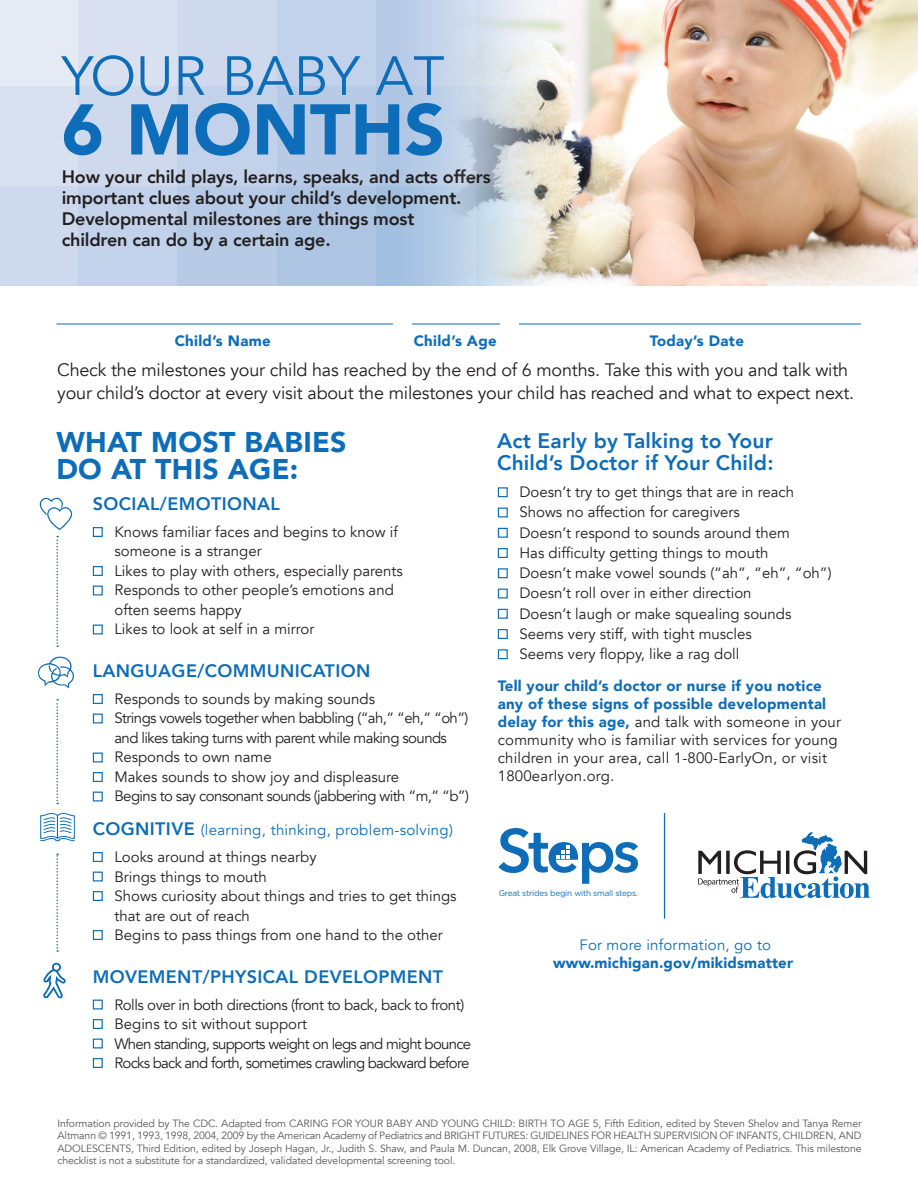
<style>
.page{position:relative;width:918px;height:1188px;background:#fff}
.page>*{position:absolute;margin:0;border:0;box-sizing:border-box;transform-origin:0 0}
.t1{font:900 70.95px "Avenir";color:#0e6db8}
.t2{font:54.6px "Avenir";color:#0e6db8}
.t3{font:900 28.5px/27px "Avenir";letter-spacing:.01em;color:#0e6db8}
.t4{font:800 21px/22.5px "Avenir";letter-spacing:.01em;color:#0e6db8}
.t5{font:18px/22.5px "Avenir";letter-spacing:-.01em;color:#231f20}
.t6{font:800 18px/21px "Avenir";letter-spacing:-.01em;color:#231f20}
.t7{font:800 18px "Avenir";letter-spacing:.02em;color:#0e6db8}
.t8{font:15px/18px "Avenir";color:#231f20}
.t9{font:15px/19.5px "Avenir";letter-spacing:-.04em;color:#231f20}
.t10{font:15px "Avenir";letter-spacing:-.05em;color:#231f20}
.t11{font:900 15px/18px "Avenir";letter-spacing:.015em;color:#0e6db8;text-align:center}
.t12{font:15px "Avenir";letter-spacing:-.03em;color:#231f20}
.t13{font:15px "Avenir";letter-spacing:.02em;color:#0e6db8}
.t14{font:10.5px/12.1px "Avenir";letter-spacing:-.01em;color:#57585a;text-align:justify}
.t15{font:8.25px "Gotham";letter-spacing:-.025em;color:#0e6db8}
.s1{font-weight:800;font-size:18px}
.s2{font-weight:900;color:#0e6db8}
.s3{font-weight:400}
</style>
<div class="page">
<svg style="left:56px;top:854px;width:2px;height:98px"></svg>
<svg style="left:56px;top:699px;width:2px;height:105px"></svg>
<svg style="left:56px;top:536px;width:2px;height:111px"></svg>
<div style="left:78px;top:0;width:100px;height:87px;background:#d9e1f1"></div>
<div style="left:78px;top:86px;width:100px;height:100px;background:#ced9ed"></div>
<div style="left:78px;top:186px;width:100px;height:100px;background:#c2d2ea"></div>
<div style="left:0;top:0;width:78px;height:87px;background:#e5eaf5"></div>
<div style="left:0;top:86px;width:78px;height:100px;background:#d9e1f1"></div>
<div style="left:0;top:186px;width:78px;height:100px;background:#ced9ed"></div>
<div style="left:178px;top:0;width:99px;height:87px;background:#ced9ed"></div>
<div style="left:178px;top:86px;width:99px;height:100px;background:#c2d2ea"></div>
<div style="left:178px;top:186px;width:99px;height:100px;background:#b8cbe6"></div>
<div style="left:277px;top:0;width:100px;height:87px;background:#c2d2ea"></div>
<div style="left:277px;top:86px;width:100px;height:100px;background:#b8cbe6"></div>
<div style="left:277px;top:186px;width:100px;height:100px;background:#adc5e3"></div>
<div style="left:93px;top:527px;width:10px;height:10px;border:1px solid #0e6db8"></div>
<div style="left:93px;top:566px;width:10px;height:10px;border:1px solid #0e6db8"></div>
<div style="left:93px;top:586px;width:10px;height:9px;border:1px solid #0e6db8"></div>
<div style="left:93px;top:625px;width:10px;height:9px;border:1px solid #0e6db8"></div>
<div style="left:93px;top:694px;width:10px;height:10px;border:1px solid #0e6db8"></div>
<div style="left:93px;top:714px;width:10px;height:9px;border:1px solid #0e6db8"></div>
<div style="left:93px;top:753px;width:10px;height:9px;border:1px solid #0e6db8"></div>
<div style="left:93px;top:772px;width:10px;height:10px;border:1px solid #0e6db8"></div>
<div style="left:93px;top:792px;width:10px;height:9px;border:1px solid #0e6db8"></div>
<div style="left:93px;top:852px;width:10px;height:10px;border:1px solid #0e6db8"></div>
<div style="left:93px;top:872px;width:10px;height:10px;border:1px solid #0e6db8"></div>
<div style="left:93px;top:891px;width:10px;height:10px;border:1px solid #0e6db8"></div>
<div style="left:93px;top:930px;width:10px;height:10px;border:1px solid #0e6db8"></div>
<div style="left:93px;top:1000px;width:10px;height:10px;border:1px solid #0e6db8"></div>
<div style="left:93px;top:1019px;width:10px;height:10px;border:1px solid #0e6db8"></div>
<div style="left:93px;top:1039px;width:10px;height:10px;border:1px solid #0e6db8"></div>
<div style="left:93px;top:1058px;width:10px;height:10px;border:1px solid #0e6db8"></div>
<hr style="left:56px;top:324px;width:805px;height:1px;background:#0e6db8">
<div style="left:393px;top:314px;width:19px;height:13px;background:#fff"></div>
<div style="left:500px;top:314px;width:19px;height:12px;background:#fff"></div>
<div style="left:498px;top:487px;width:10px;height:10px;border:1px solid #0e6db8"></div>
<div style="left:498px;top:508px;width:10px;height:9px;border:1px solid #0e6db8"></div>
<div style="left:498px;top:528px;width:10px;height:10px;border:1px solid #0e6db8"></div>
<div style="left:498px;top:548px;width:10px;height:10px;border:1px solid #0e6db8"></div>
<div style="left:498px;top:568px;width:10px;height:10px;border:1px solid #0e6db8"></div>
<div style="left:498px;top:589px;width:10px;height:9px;border:1px solid #0e6db8"></div>
<div style="left:498px;top:609px;width:10px;height:10px;border:1px solid #0e6db8"></div>
<div style="left:498px;top:629px;width:10px;height:10px;border:1px solid #0e6db8"></div>
<div style="left:498px;top:649px;width:10px;height:10px;border:1px solid #0e6db8"></div>
<img style="left:376px;top:0;width:542px;height:286px">
<svg style="left:38px;top:656px;width:36px;height:33px"></svg>
<svg style="left:40px;top:813px;width:35px;height:28px"></svg>
<svg style="left:43px;top:963px;width:23px;height:36px"></svg>
<svg style="left:40px;top:498px;width:32px;height:32px"></svg>
<svg style="left:498px;top:828px;width:140px;height:56px"></svg>
<hr style="left:664px;top:813px;width:1px;height:106px;background:#0e6db8">
<svg style="left:698px;top:832px;width:172px;height:66px"></svg>
<h1 class="t2" style="left:62px;top:44px;width:384px">YOUR BABY AT</h1>
<h1 class="t1" style="left:62px;top:69px;width:385px">6 MONTHS</h1>
<h1 class="t6" style="left:62px;top:166px;width:430px">How your child plays, learns, speaks, and acts offers important clues about your child’s development.<br>Developmental milestones are things most<br>children can do by a certain age.</h1>
<p class="t11" style="left:175px;top:331px;width:98px">Child’s Name</p>
<p class="t11" style="left:414px;top:331px;width:85px">Child’s Age</p>
<p class="t11" style="left:650px;top:331px;width:96px">Today’s Date</p>
<p class="t5" style="left:57px;top:359px;width:798px">Check the milestones your child has reached by the end of 6 months. Take this with you and talk with your child’s doctor at every visit about the milestones your child has reached and what to expect next.</p>
<p class="t3" style="left:56px;top:427px;width:292px">WHAT MOST BABIES<br>DO AT THIS AGE:</p>
<p class="t7" style="left:93px;top:490px;width:189px">SOCIAL/EMOTIONAL</p>
<p class="t8" style="left:114px;top:523px;width:285px">Knows familiar faces and begins to know if</p>
<p class="t8" style="left:114px;top:543px;width:149px">someone is a stranger</p>
<p class="t8" style="left:114px;top:562px;width:290px">Likes to play with others, especially parents</p>
<p class="t8" style="left:114px;top:582px;width:281px">Responds to other people’s emotions and</p>
<p class="t8" style="left:114px;top:601px;width:129px">often seems happy</p>
<p class="t8" style="left:114px;top:621px;width:201px">Likes to look at self in a mirror</p>
<p class="t7" style="left:93px;top:657px;width:279px">LANGUAGE/COMMUNICATION</p>
<p class="t8" style="left:114px;top:690px;width:262px">Responds to sounds by making sounds</p>
<p class="t9" style="left:114px;top:709px;width:356px">Strings vowels together when babbling (“ah,” “eh,” “oh”) and likes taking turns with parent while making sounds</p>
<p class="t8" style="left:114px;top:749px;width:159px">Responds to own name</p>
<p class="t8" style="left:114px;top:768px;width:286px">Makes sounds to show joy and displeasure</p>
<p class="t9" style="left:114px;top:787px;width:356px">Begins to say consonant sounds (jabbering with “m,” “b”)</p>
<p class="t13" style="left:93px;top:821px;width:362px"><span class="s1">COGNITIVE</span> (learning, thinking, problem-solving)</p>
<p class="t8" style="left:114px;top:848px;width:204px">Looks around at things nearby</p>
<p class="t8" style="left:114px;top:868px;width:154px">Brings things to mouth</p>
<p class="t8" style="left:114px;top:886px;width:344px;line-height:19.5px">Shows curiosity about things and tries to get things that are out of reach</p>
<p class="t8" style="left:114px;top:926px;width:330px">Begins to pass things from one hand to the other</p>
<p class="t7" style="left:93px;top:962px;width:352px">MOVEMENT/PHYSICAL DEVELOPMENT</p>
<p class="t12" style="left:114px;top:995px;width:351px">Rolls over in both directions (front to back, back to front)</p>
<p class="t8" style="left:114px;top:1015px;width:194px">Begins to sit without support</p>
<p class="t10" style="left:114px;top:1034px;width:358px">When standing, supports weight on legs and might bounce</p>
<p class="t10" style="left:114px;top:1054px;width:356px">Rocks back and forth, sometimes crawling backward before</p>
<p class="t4" style="left:497px;top:429px;width:278px">Act Early by Talking to Your<br>Child’s Doctor if Your Child:</p>
<p class="t8" style="left:519px;top:483px;width:276px">Doesn’t try to get things that are in reach</p>
<p class="t8" style="left:519px;top:504px;width:222px">Shows no affection for caregivers</p>
<p class="t8" style="left:519px;top:524px;width:272px">Doesn’t respond to sounds around them</p>
<p class="t8" style="left:519px;top:544px;width:251px">Has difficulty getting things to mouth</p>
<p class="t8" style="left:519px;top:564px;width:314px">Doesn’t make vowel sounds (“ah”, “eh”, “oh”)</p>
<p class="t8" style="left:519px;top:585px;width:234px">Doesn’t roll over in either direction</p>
<p class="t8" style="left:519px;top:605px;width:274px">Doesn’t laugh or make squealing sounds</p>
<p class="t8" style="left:519px;top:625px;width:234px">Seems very stiff, with tight muscles</p>
<p class="t8" style="left:519px;top:645px;width:222px">Seems very floppy, like a rag doll</p>
<p class="t8" style="left:498px;top:677px;width:345px"><span class="s2">Tell your child’s doctor or nurse if you notice any of these signs of possible developmental delay for this age,</span> and talk with someone in your community who is familiar with services for young children in your area, call 1-800-EarlyOn, or visit 1800earlyon.org.</p>
<p class="t15" style="left:499px;top:888px;width:141px">Great strides begin with small steps.</p>
<p class="t11" style="left:553px;top:935px;width:242px"><span class="s3">For more information, go to </span>www.michigan.gov/mikidsmatter</p>
<p class="t14" style="left:58px;top:1118px;width:806px">Information provided by The CDC. Adapted from CARING FOR YOUR BABY AND YOUNG CHILD: BIRTH TO AGE 5, Fifth Edition, edited by Steven Shelov and Tanya Remer Altmann © 1991, 1993, 1998, 2004, 2009 by the American Academy of Pediatrics and BRIGHT FUTURES: GUIDELINES FOR HEALTH SUPERVISION OF INFANTS, CHILDREN, AND ADOLESCENTS, Third Edition, edited by Joseph Hagan, Jr., Judith S. Shaw, and Paula M. Duncan, 2008, Elk Grove Village, IL: American Academy of Pediatrics. This milestone checklist is not a substitute for a standardized, validated developmental screening tool.</p>
</div>
